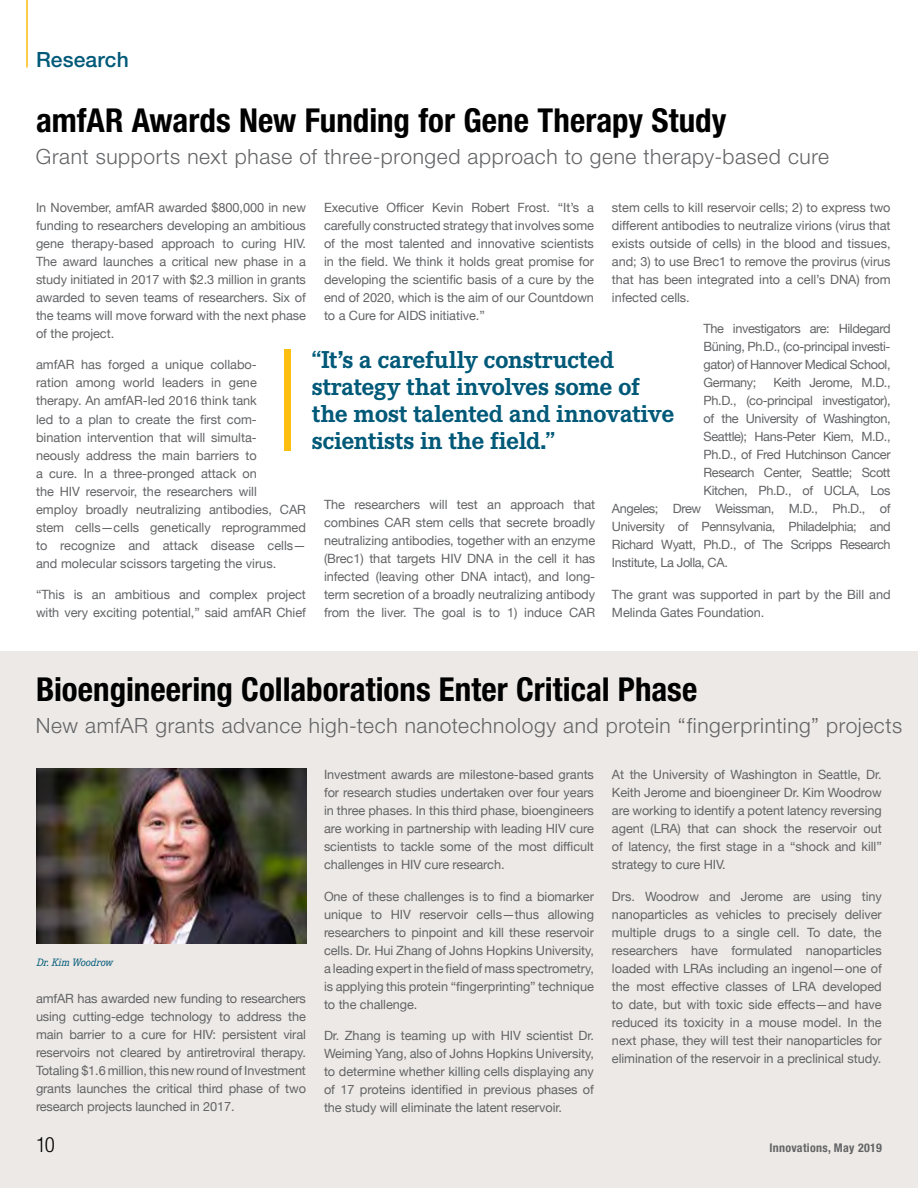
<style>
.page{position:relative;width:918px;height:1188px;background:#fff}
.page>*{position:absolute;margin:0;border:0;box-sizing:border-box;transform-origin:0 0}
.t1{font:700 condensed 33px "Helvetica Neue LT Std";color:#000}
.t2{font:700 24px/27px "Corporate EBQ";letter-spacing:-.015em;color:#005978}
.t3{font:300 21px "Helvetica Neue LT Std";letter-spacing:.025em;color:#636466}
.t4{font:500 21px "Helvetica Neue LT Std";letter-spacing:.005em;color:#005978}
.t5{font:300 condensed 21px "Helvetica Neue LT Std";color:#000}
.t6{font:12.75px/18px "Helvetica Neue";letter-spacing:-.005em;color:#636466;text-align:justify}
.t7{font:12.75px "Helvetica Neue";letter-spacing:-.03em;color:#636466}
.t8{font:700 condensed 12px "Helvetica Neue LT Std";letter-spacing:.025em;color:#636466}
.t9{font:italic 10.5px "Corporate EBQ";letter-spacing:-.01em;color:#005978}
</style>
<div class="page">
<div style="left:0;top:651px;width:918px;height:537px;background:#ede9e6"></div>
<hr style="left:26px;top:0;width:2px;height:68px;background:#febe10">
<div style="left:284px;top:349px;width:7px;height:101px;background:#febe10"></div>
<img style="left:36px;top:769px;width:270px;height:175px">
<h3 class="t4" style="left:36px;top:47px;width:94px">Research</h3>
<h1 class="t1" style="left:36px;top:100px;width:692px">amfAR Awards New Funding for Gene Therapy Study</h1>
<h3 class="t3" style="left:36px;top:143px;width:795px">Grant supports next phase of three-pronged approach to gene therapy-based cure</h3>
<p class="t6" style="left:36px;top:199px;width:272px">In November, amfAR awarded $800,000 in new funding to researchers developing an ambitious gene therapy-based approach to curing HIV.<br>The award launches a critical new phase in a study initiated in 2017 with $2.3 million in grants awarded to seven teams of researchers. Six of the teams will move forward with the next phase of the project.</p>
<p class="t6" style="left:36px;top:357px;width:272px;text-align:left">amfAR has forged a unique collabo-<br>ration among world leaders in gene<br>therapy. An amfAR-led 2016 think tank<br>led to a plan to create the first com-<br>bination intervention that will simulta-<br>neously address the main barriers to<br>a cure. In a three-pronged attack on<br>the HIV reservoir, the researchers will<br>employ broadly neutralizing antibodies, CAR stem cells—cells genetically reprogrammed to recognize and attack disease cells— and molecular scissors targeting the virus.</p>
<p class="t6" style="left:36px;top:586px;width:271px">“This is an ambitious and complex project with very exciting potential,” said amfAR Chief</p>
<p class="t6" style="left:324px;top:199px;width:272px">Executive Officer Kevin Robert Frost. “It’s a carefully constructed strategy that involves some of the most talented and innovative scientists in the field. We think it holds great promise for developing the scientific basis of a cure by the end of 2020, which is the aim of our Countdown to a Cure for AIDS initiative.”</p>
<p class="t6" style="left:612px;top:199px;width:280px">stem cells to kill reservoir cells; 2) to express two different antibodies to neutralize virions (virus that exists outside of cells) in the blood and tissues, and; 3) to use Brec1 to remove the provirus (virus that has been integrated into a cell’s DNA) from infected cells.</p>
<p class="t6" style="left:704px;top:321px;width:189px">The investigators are: Hildegard Büning, Ph.D., (co-principal investi&shy;gator) of Hannover Medical School, Germany;</p>
<h2 class="t2" style="left:312px;top:346px;width:364px">“It’s a carefully constructed strategy that involves some of the most talented and innovative scientists in the field.”</h2>
<p class="t7" style="left:773px;top:374px;width:119px">Keith Jerome, M.D.,</p>
<p class="t7" style="left:704px;top:392px;width:189px">Ph.D., (co-principal investigator),</p>
<p class="t7" style="left:704px;top:410px;width:189px">of the University of Washington,</p>
<p class="t7" style="left:704px;top:428px;width:189px">Seattle); Hans-Peter Kiem, M.D.,</p>
<p class="t7" style="left:704px;top:446px;width:189px">Ph.D., of Fred Hutchinson Cancer</p>
<p class="t7" style="left:704px;top:464px;width:189px">Research Center, Seattle; Scott</p>
<p class="t7" style="left:704px;top:482px;width:189px">Kitchen, Ph.D., of UCLA, Los</p>
<p class="t7" style="left:612px;top:500px;width:280px">Angeles; Drew Weissman, M.D., Ph.D., of</p>
<p class="t7" style="left:612px;top:518px;width:280px">University of Pennsylvania, Philadelphia; and</p>
<p class="t7" style="left:612px;top:536px;width:280px">Richard Wyatt, Ph.D., of The Scripps Research</p>
<p class="t7" style="left:612px;top:554px;width:117px">Institute, La Jolla, CA.</p>
<p class="t6" style="left:612px;top:586px;width:280px">The grant was supported in part by the Bill and<br>Melinda Gates Foundation.</p>
<p class="t6" style="left:324px;top:496px;width:273px">The researchers will test an approach that combines CAR stem cells that secrete broadly neutralizing antibodies, together with an enzyme (Brec1) that targets HIV DNA in the cell it has infected (leaving other DNA intact), and long&shy;term secretion of a broadly neutralizing antibody from the liver. The goal is to 1) induce CAR</p>
<h1 class="t1" style="left:36px;top:669px;width:663px">Bioengineering Collaborations Enter Critical Phase</h1>
<h3 class="t3" style="left:36px;top:713px;width:868px">New amfAR grants advance high-tech nanotechnology and protein “fingerprinting” projects</h3>
<p class="t6" style="left:612px;top:767px;width:271px">At the University of Washington in Seattle, Dr.<br>Keith Jerome and bioengineer Dr. Kim Woodrow are working to identify a potent latency reversing agent (LRA) that can shock the reservoir out of latency, the first stage in a “shock and kill” strategy to cure HIV.</p>
<p class="t6" style="left:612px;top:888px;width:271px">Drs. Woodrow and Jerome are using tiny nanoparticles as vehicles to precisely deliver multiple drugs to a single cell. To date, the researchers have formulated nanoparticles loaded with LRAs including an ingenol—one of the most effective classes of LRA developed to date, but with toxic side effects—and have reduced its toxicity in a mouse model. In the next phase, they will test their nanoparticles for elimination of the reservoir in a preclinical study.</p>
<p class="t6" style="left:324px;top:767px;width:272px">Investment awards are milestone-based grants for research studies undertaken over four years in three phases. In this third phase, bioengineers are working in partnership with leading HIV cure scientists to tackle some of the most difficult challenges in HIV cure research.</p>
<p class="t6" style="left:324px;top:888px;width:272px">One of these challenges is to find a biomarker unique to HIV reservoir cells—thus allowing researchers to pinpoint and kill these reservoir cells. Dr. Hui Zhang of Johns Hopkins University, a leading expert in the field of mass spectrometry, is applying this protein “fingerprinting” technique to the challenge.</p>
<p class="t6" style="left:324px;top:1028px;width:272px">Dr. Zhang is teaming up with HIV scientist Dr.<br>Weiming Yang, also of Johns Hopkins University, to determine whether killing cells displaying any of 17 proteins identified in previous phases of the study will eliminate the latent reservoir.</p>
<p class="t9" style="left:37px;top:956px;width:78px">Dr. Kim Woodrow</p>
<p class="t6" style="left:36px;top:990px;width:272px">amfAR has awarded new funding to researchers using cutting-edge technology to address the main barrier to a cure for HIV: persistent viral reservoirs not cleared by antiretroviral therapy.<br>Totaling $1.6 million, this new round of Investment grants launches the critical third phase of two research projects launched in 2017.</p>
<h3 class="t5" style="left:36px;top:1133px;width:21px">10</h3>
<p class="t8" style="left:769px;top:1140px;width:114px">Innovations, May 2019</p>
</div>
